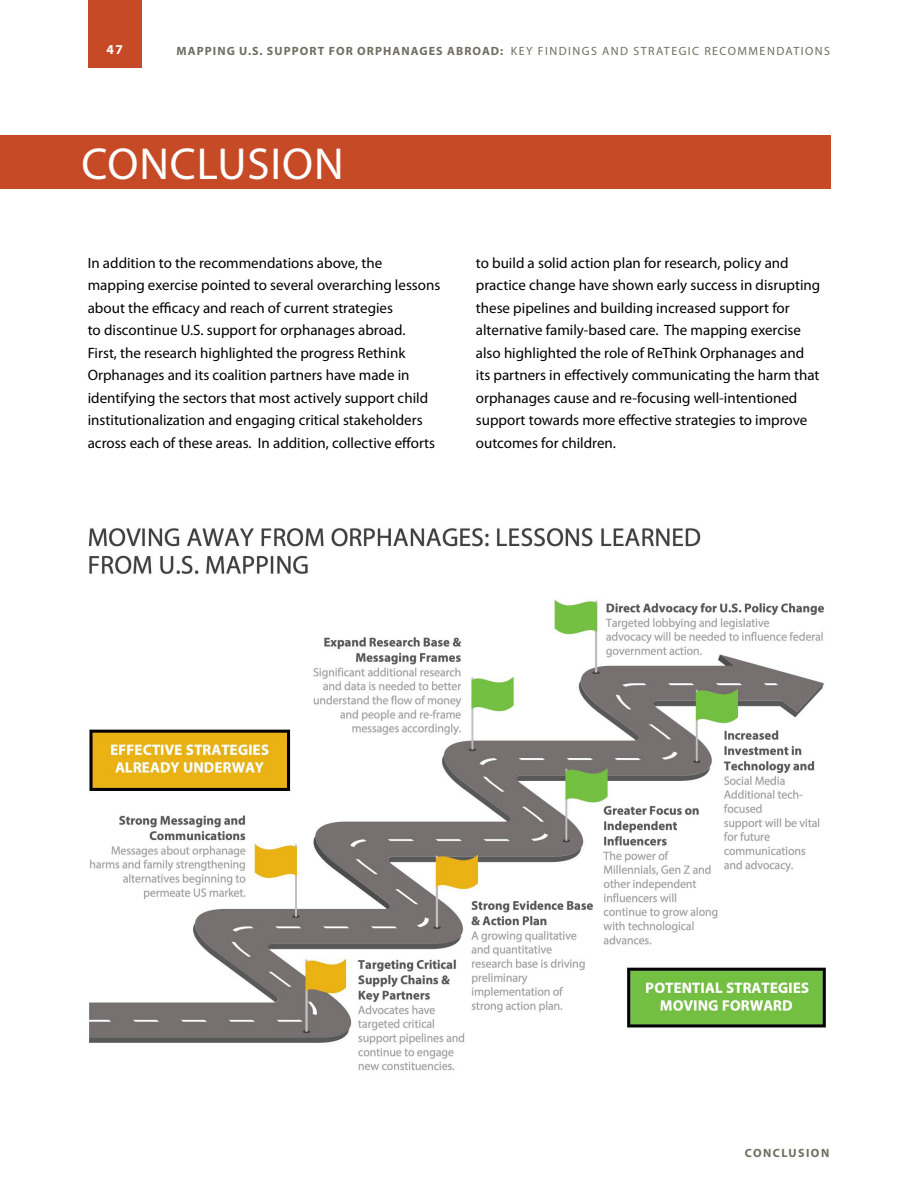
<style>
.page{position:relative;width:918px;height:1188px;background:#fff}
.page>*{position:absolute;margin:0;border:0;box-sizing:border-box;transform-origin:0 0}
.Heading_1{font:45px "Myriad Pro";letter-spacing:.02em;color:#fff}
.t1{font:15px/22.5px "Myriad Pro";color:#000}
.t2{font:700 13.5px "Myriad Pro";color:#fff}
.t3{font:700 12px "Myriad Pro";letter-spacing:.09em;color:#6f6e60}
.t4{font:700 12px "Myriad Pro";letter-spacing:.12em;color:#6f6e60}
.s1{font-weight:400}
</style>
<div class="page">
<div style="left:88px;top:0;width:54px;height:68px;background:#c74a27"></div>
<div style="left:0;top:135px;width:830px;height:54px;background:#c74a27"></div>
<img style="left:88px;top:528px;width:738px;height:543px">
<p class="t2" style="left:107px;top:41px;width:18px">47</p>
<p class="t3" style="left:177px;top:43px;width:655px">MAPPING U.S. SUPPORT FOR ORPHANAGES ABROAD: <span class="s1">KEY FINDINGS AND STRATEGIC RECOMMENDATIONS</span></p>
<p class="Heading_1" style="left:81px;top:139px;width:264px">CONCLUSION</p>
<p class="t1" style="left:88px;top:252px;width:354px">In addition to the recommendations above, the mapping exercise pointed to several overarching lessons about the efficacy and reach of current strategies<br>to discontinue U.S. support for orphanages abroad.<br>First, the research highlighted the progress Rethink Orphanages and its coalition partners have made in identifying the sectors that most actively support child institutionalization and engaging critical stakeholders across each of these areas. In addition, collective efforts</p>
<p class="t1" style="left:476px;top:252px;width:346px">to build a solid action plan for research, policy and practice change have shown early success in disrupting these pipelines and building increased support for alternative family-based care. The mapping exercise also highlighted the role of ReThink Orphanages and its partners in effectively communicating the harm that orphanages cause and re-focusing well-intentioned support towards more effective strategies to improve outcomes for children.</p>
<p class="t4" style="left:745px;top:1145px;width:86px">CONCLUSION</p>
</div>
